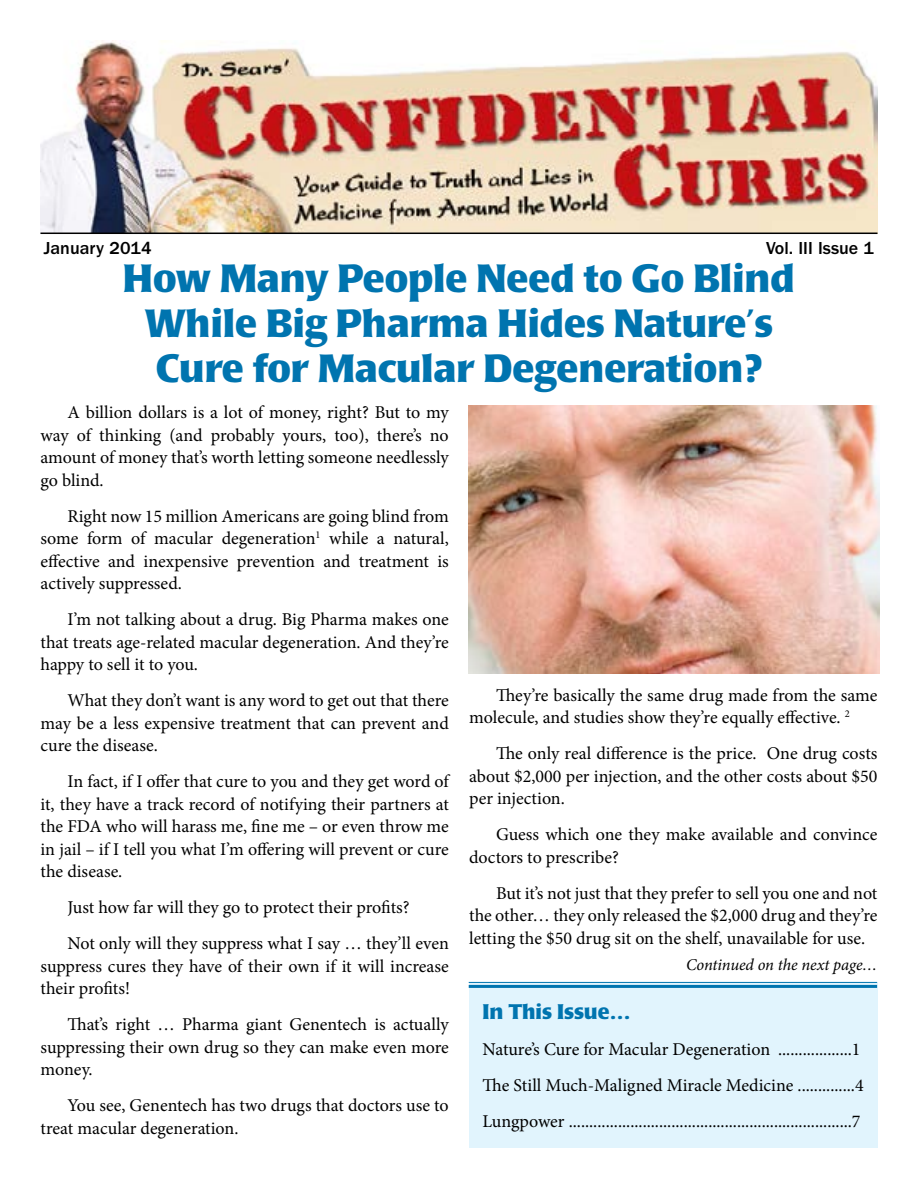
<style>
.page{position:relative;width:918px;height:1188px;background:#fff}
.page>*{position:absolute;margin:0;border:0;box-sizing:border-box;transform-origin:0 0}
.t1{font:700 39px/45px "Poppl Laudatio";color:#0074af;text-align:center}
.t2{font:700 21px "Poppl Laudatio";color:#0074af}
.t3{font:18px/22.5px "Minion Pro";color:#000;text-align:justify}
.t4{font:500 18px "ITC Franklin Gothic Std";color:#000}
.t5{font:italic 16.5px "Minion Pro";letter-spacing:-.005em;color:#000}
</style>
<div class="page">
<img style="left:40px;top:40px;width:838px;height:193px">
<hr style="left:40px;top:233px;width:838px;height:1px;background:#000">
<div style="left:469px;top:982px;width:409px;height:166px;background:#e1f4fd"></div>
<hr style="left:469px;top:985px;width:408px;height:3px;background:#0074af">
<hr style="left:469px;top:982px;width:408px;height:1px;background:#0074af">
<img style="left:469px;top:405px;width:410px;height:269px">
<p class="t4" style="left:44px;top:238px;width:109px">January 2014</p>
<p class="t4" style="left:766px;top:238px;width:109px">Vol. III Issue 1</p>
<h1 class="t1" style="left:123px;top:257px;width:674px">How Many People Need to Go Blind<br>While Big Pharma Hides Nature’s<br>Cure for Macular Degeneration?</h1>
<p class="t3" style="left:40px;top:401px;width:410px;text-indent:27px">A billion dollars is a lot of money, right? But to my way of thinking (and probably yours, too), there’s no amount of money that’s worth letting someone needlessly go blind.</p>
<p class="t3" style="left:40px;top:505px;width:410px;text-indent:27px">Right now 15 million Americans are going blind from some form of macular degeneration<sup>1</sup> while a natural, effective and inexpensive prevention and treatment is actively suppressed.</p>
<p class="t3" style="left:41px;top:608px;width:410px;text-indent:27px">I’m not talking about a drug. Big Pharma makes one that treats age-related macular degeneration. And they’re happy to sell it to you.</p>
<p class="t3" style="left:41px;top:689px;width:410px;text-indent:27px">What they don’t want is any word to get out that there may be a less expensive treatment that can prevent and cure the disease.</p>
<p class="t3" style="left:41px;top:770px;width:410px;text-indent:27px">In fact, if I offer that cure to you and they get word of it, they have a track record of notifying their partners at the FDA who will harass me, fine me – or even throw me in jail – if I tell you what I’m offering will prevent or cure the disease.</p>
<p class="t3" style="left:68px;top:889px;width:383px;line-height:36px">Just how far will they go to protect their profits?<br>Not only will they suppress what I say … they’ll even</p>
<p class="t3" style="left:41px;top:955px;width:410px">suppress cures they have of their own if it will increase their profits!</p>
<p class="t3" style="left:41px;top:1013px;width:410px;text-indent:27px">That’s right … Pharma giant Genentech is actually suppressing their own drug so they can make even more money.</p>
<p class="t3" style="left:41px;top:1094px;width:410px;text-indent:27px">You see, Genentech has two drugs that doctors use to treat macular degeneration.</p>
<p class="t3" style="left:469px;top:684px;width:410px;text-indent:27px">They’re basically the same drug made from the same molecule, and studies show they’re equally effective. <sup>2</sup></p>
<p class="t3" style="left:469px;top:743px;width:410px;text-indent:27px">The only real difference is the price. One drug costs about $2,000 per injection, and the other costs about $50 per injection.</p>
<p class="t3" style="left:469px;top:824px;width:410px;text-indent:27px">Guess which one they make available and convince doctors to prescribe?</p>
<p class="t3" style="left:469px;top:882px;width:410px;text-indent:27px">But it’s not just that they prefer to sell you one and not the other… they only released the $2,000 drug and they’re letting the $50 drug sit on the shelf, unavailable for use.</p>
<p class="t5" style="left:686px;top:953px;width:193px">Continued on the next page…</p>
<p class="t2" style="left:483px;top:999px;width:149px">In This Issue…</p>
<p class="t3" style="left:483px;top:1031px;width:383px;line-height:36px;text-align:left">Nature’s Cure for Macular Degeneration ..................1<br>The Still Much-Maligned Miracle Medicine ..............4<br>Lungpower .....................................................................7</p>
</div>
